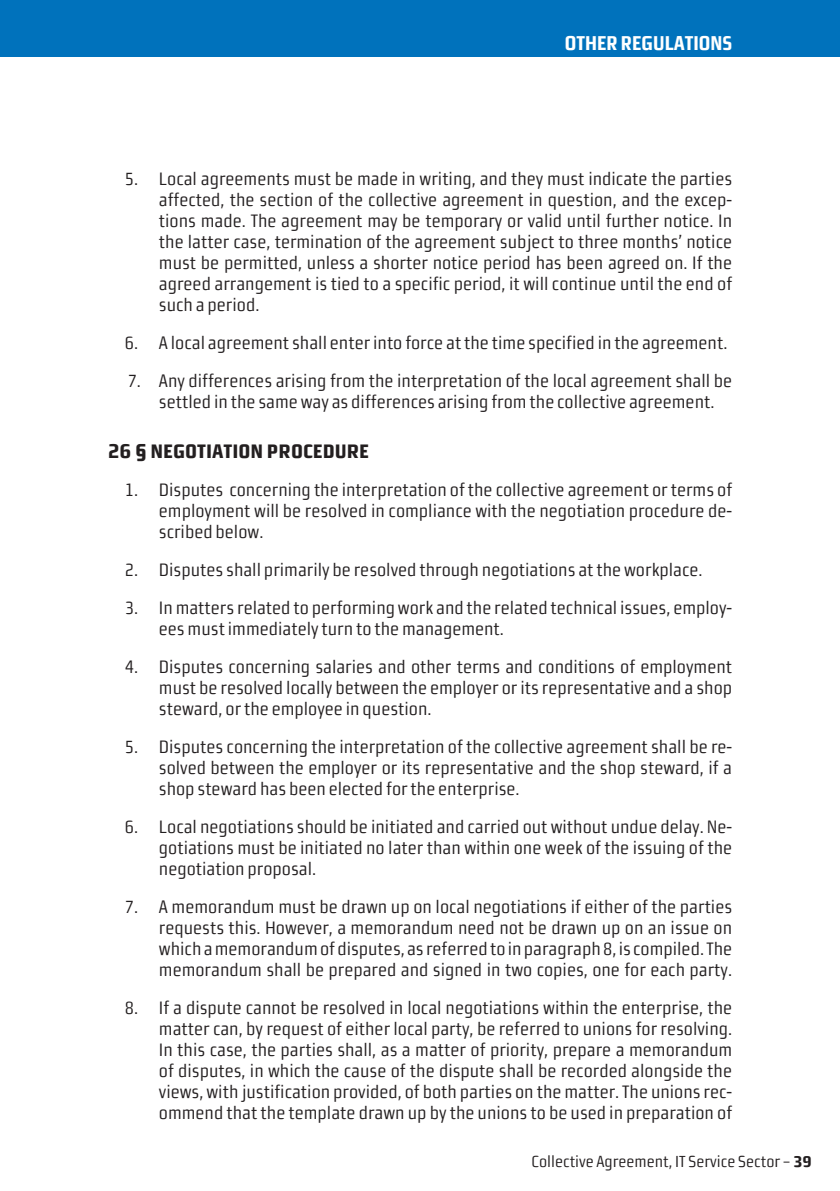
<style>
.page{position:relative;width:840px;height:1191px;background:#fff}
.page>*{position:absolute;margin:0;border:0;box-sizing:border-box;transform-origin:0 0}
.Otsikko{font:23px "Morgan Sans Cond Bold Caps";color:#231f20}
.t1{font:20px "Morgan Sans Cond Bold Office";color:#fff}
.Perusteksti{font:18px/21px "Morgan Sans Cond Regular Lining";color:#231f20;text-align:justify}
.t2{font:16px "Morgan Sans Cond Regular Lining";color:#231f20}
.s1{font-family:"Morgan Sans Cond Bold Caps";font-size:18px}
</style>
<div class="page">
<div style="left:0;top:0;width:839px;height:57px;background:#0072bc"></div>
<p class="t1" style="left:564px;top:31px;width:169px">OTHER REGULATIONS</p>
<p class="Perusteksti" style="left:159px;top:168px;width:574px;text-indent:-34px">5. Local agreements must be made in writing, and they must indicate the parties affected, the section of the collective agreement in question, and the excep&shy;tions made. The agreement may be temporary or valid until further notice. In the latter case, termination of the agreement subject to three months’ notice must be permitted, unless a shorter notice period has been agreed on. If the agreed arrangement is tied to a specific period, it will continue until the end of such a period.</p>
<p class="Perusteksti" style="left:125px;top:332px;width:603px">6. A local agreement shall enter into force at the time specified in the agreement.</p>
<p class="Perusteksti" style="left:159px;top:370px;width:574px;text-indent:-31px">7. Any differences arising from the interpretation of the local agreement shall be settled in the same way as differences arising from the collective agreement.</p>
<p class="Otsikko" style="left:108px;top:439px;width:262px">26 § NEGOTIATION PROCEDURE</p>
<p class="Perusteksti" style="left:159px;top:479px;width:574px;text-indent:-34px">1. Disputes concerning the interpretation of the collective agreement or terms of employment will be resolved in compliance with the negotiation procedure de&shy;scribed below.</p>
<p class="Perusteksti" style="left:125px;top:559px;width:579px">2. Disputes shall primarily be resolved through negotiations at the workplace.</p>
<p class="Perusteksti" style="left:159px;top:597px;width:574px;text-indent:-34px">3. In matters related to performing work and the related technical issues, employ&shy;ees must immediately turn to the management.</p>
<p class="Perusteksti" style="left:159px;top:656px;width:574px;text-indent:-34px">4. Disputes concerning salaries and other terms and conditions of employment must be resolved locally between the employer or its representative and a shop steward, or the employee in question.</p>
<p class="Perusteksti" style="left:159px;top:736px;width:574px;text-indent:-34px">5. Disputes concerning the interpretation of the collective agreement shall be re&shy;solved between the employer or its representative and the shop steward, if a shop steward has been elected for the enterprise.</p>
<p class="Perusteksti" style="left:159px;top:816px;width:574px;text-indent:-34px">6. Local negotiations should be initiated and carried out without undue delay. Ne&shy;gotiations must be initiated no later than within one week of the issuing of the negotiation proposal.</p>
<p class="Perusteksti" style="left:159px;top:896px;width:574px;text-indent:-34px">7. A memorandum must be drawn up on local negotiations if either of the parties requests this. However, a memorandum need not be drawn up on an issue on which a memorandum of disputes, as referred to in paragraph 8, is compiled. The memorandum shall be prepared and signed in two copies, one for each party.</p>
<p class="Perusteksti" style="left:159px;top:997px;width:574px;text-indent:-34px">8. If a dispute cannot be resolved in local negotiations within the enterprise, the matter can, by request of either local party, be referred to unions for resolving.<br>In this case, the parties shall, as a matter of priority, prepare a memorandum of disputes, in which the cause of the dispute shall be recorded alongside the views, with justification provided, of both parties on the matter. The unions rec&shy;ommend that the template drawn up by the unions to be used in preparation of</p>
<p class="t2" style="left:531px;top:1152px;width:281px">Collective Agreement, IT Service Sector – <span class="s1">39</span></p>
</div>
